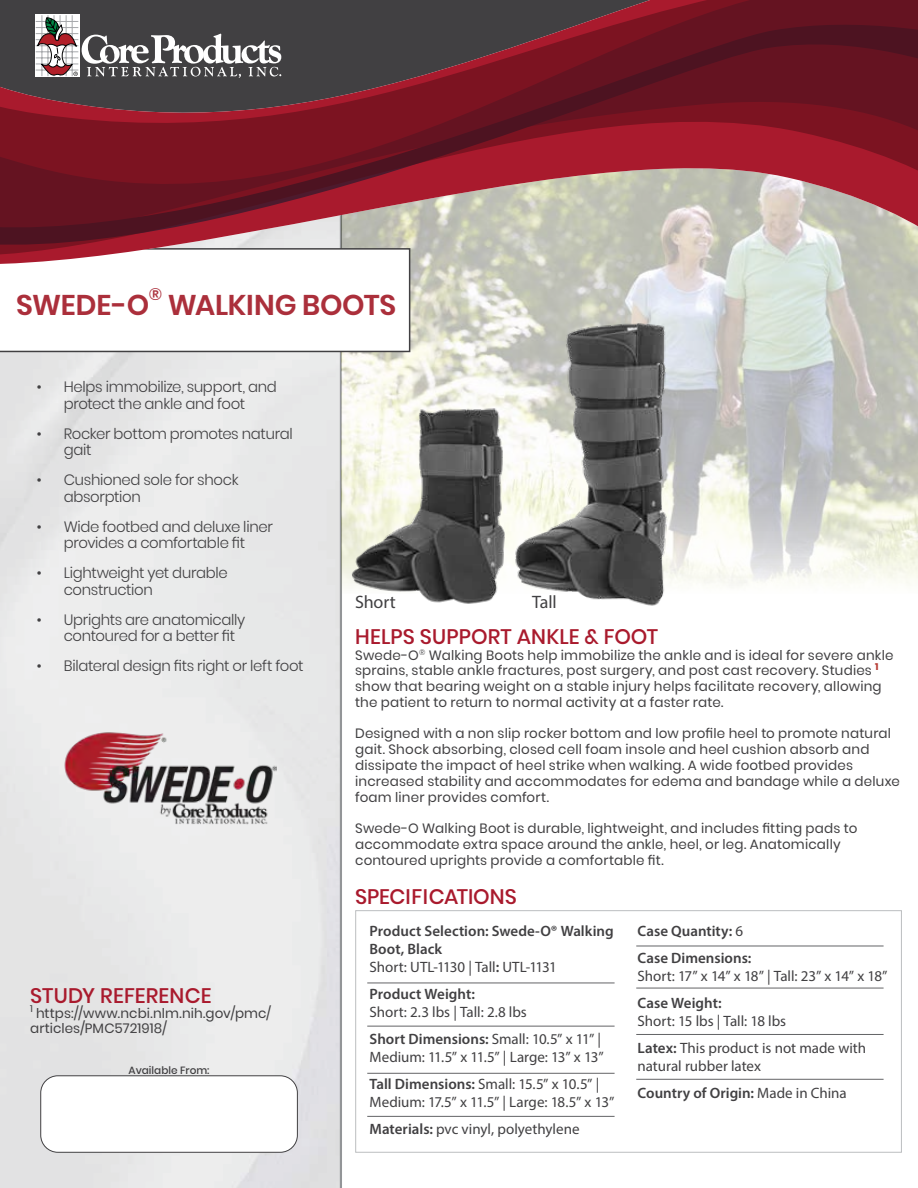
<style>
.page{position:relative;width:918px;height:1188px;background:#fff}
.page>*{position:absolute;margin:0;border:0;box-sizing:border-box;transform-origin:0 0}
.t1{font:600 28.5px "Poppins";letter-spacing:-.01em;color:#ab2f3b}
.t2{font:500 21px "Poppins";letter-spacing:.005em;color:#a91a2d}
.t3{font:18px "Myriad Pro";letter-spacing:-.01em;color:#414042}
.t4{font:600 16.65px "Poppins";color:#ab2f3b}
.t5{font:15px/27px "Myriad Pro";color:#414042}
.t6{font:300 15px/16.5px "Poppins";letter-spacing:-.02em;color:#414042}
.t7{font:600 15px/18px "Myriad Pro";color:#414042}
.t8{font:13.5px/15.8px "Poppins";letter-spacing:.015em;color:#414042}
.t9{font:500 10.5px "Poppins";color:#414042}
.s1{font-weight:400}
.s2{font-weight:600}
</style>
<div class="page">
<div style="left:0;top:418px;width:339px;height:770px;background:#e7e8e8"></div>
<div style="left:41px;top:1076px;width:256px;height:76px;background:#fff;border-radius:17px"></div>
<div style="left:40px;top:1075px;width:258px;height:78px;border:1px solid #414042;border-radius:17px"></div>
<img style="left:712px;top:418px;width:206px;height:168px">
<svg style="left:0;top:390px;width:918px;height:28px;background:#d7d7d7"></svg>
<svg style="left:0;top:245px;width:918px;height:137px"></svg>
<svg style="left:0;top:0;width:918px;height:245px;background:#7f3b44"></svg>
<div style="left:35px;top:15px;width:44px;height:62px;background:#fff"></div>
<hr style="left:36px;top:21px;width:42px;height:1px;background:#a7a9ac">
<hr style="left:36px;top:27px;width:42px;height:1px;background:#a7a9ac">
<hr style="left:36px;top:33px;width:42px;height:1px;background:#a7a9ac">
<hr style="left:36px;top:39px;width:42px;height:1px;background:#a7a9ac">
<hr style="left:36px;top:46px;width:42px;height:1px;background:#a7a9ac">
<hr style="left:36px;top:52px;width:42px;height:1px;background:#a7a9ac">
<hr style="left:36px;top:58px;width:42px;height:1px;background:#a7a9ac">
<hr style="left:36px;top:64px;width:42px;height:1px;background:#a7a9ac">
<hr style="left:36px;top:70px;width:42px;height:1px;background:#a7a9ac">
<hr style="left:72px;top:15px;width:1px;height:61px;background:#a7a9ac">
<hr style="left:66px;top:15px;width:1px;height:61px;background:#a7a9ac">
<hr style="left:60px;top:15px;width:1px;height:61px;background:#a7a9ac">
<hr style="left:54px;top:15px;width:1px;height:61px;background:#a7a9ac">
<hr style="left:48px;top:15px;width:1px;height:61px;background:#a7a9ac">
<hr style="left:42px;top:15px;width:1px;height:61px;background:#a7a9ac">
<svg style="left:37px;top:17px;width:244px;height:61px"></svg>
<img style="left:61px;top:729px;width:216px;height:107px">
<img style="left:327px;top:376px;width:169px;height:231px">
<img style="left:496px;top:267px;width:216px;height:339px">
<div style="left:355px;top:910px;width:547px;height:243px;border:1px solid #bcbec0"></div>
<hr style="left:367px;top:983px;width:248px;height:1px;background:#636466">
<hr style="left:367px;top:1026px;width:248px;height:1px;background:#636466">
<hr style="left:636px;top:946px;width:248px;height:1px;background:#636466">
<hr style="left:367px;top:1073px;width:248px;height:1px;background:#636466">
<hr style="left:636px;top:988px;width:248px;height:1px;background:#636466">
<hr style="left:636px;top:1034px;width:248px;height:1px;background:#636466">
<hr style="left:636px;top:1079px;width:248px;height:1px;background:#636466">
<hr style="left:367px;top:1116px;width:248px;height:1px;background:#636466">
<p class="t4" style="left:149px;top:284px;width:15px">®</p>
<h1 class="t1" style="left:16px;top:289px;width:135px">SWEDE-O</h1>
<h1 class="t1" style="left:168px;top:289px;width:230px">WALKING BOOTS</h1>
<p class="t6" style="left:37px;top:379px;width:242px;text-align:center">• Helps immobilize, support, and protect the ankle and foot</p>
<p class="t6" style="left:64px;top:425px;width:231px;text-indent:-27px">• Rocker bottom promotes natural gait</p>
<p class="t6" style="left:64px;top:472px;width:176px;text-indent:-27px">• Cushioned sole for shock absorption</p>
<p class="t6" style="left:37px;top:518px;width:238px;text-align:center">• Wide footbed and deluxe liner provides a comfortable fit</p>
<p class="t6" style="left:64px;top:565px;width:166px;text-indent:-27px">• Lightweight yet durable construction</p>
<p class="t6" style="left:64px;top:611px;width:183px;text-indent:-27px">• Uprights are anatomically contoured for a better fit</p>
<p class="t6" style="left:37px;top:658px;width:268px">• Bilateral design fits right or left foot</p>
<h2 class="t2" style="left:30px;top:983px;width:183px">STUDY REFERENCE</h2>
<p class="t8" style="left:30px;top:1006px;width:243px;line-height:15px"><sup>1</sup> https://www.ncbi.nlm.nih.gov/pmc/ articles/PMC5721918/</p>
<p class="t9" style="left:129px;top:1064px;width:83px">Available From:</p>
<h3 class="t3" style="left:355px;top:591px;width:42px">Short</h3>
<h3 class="t3" style="left:532px;top:591px;width:26px">Tall</h3>
<h2 class="t2" style="left:355px;top:624px;width:305px">HELPS SUPPORT ANKLE &amp; FOOT</h2>
<p class="t8" style="left:355px;top:647px;width:540px">Swede-O<sup>®</sup> Walking Boots help immobilize the ankle and is ideal for severe ankle sprains, stable ankle fractures, post surgery, and post cast recovery. Studies <sup>1 </sup>show that bearing weight on a stable injury helps facilitate recovery, allowing the patient to return to normal activity at a faster rate.</p>
<p class="t8" style="left:355px;top:726px;width:546px">Designed with a non slip rocker bottom and low profile heel to promote natural gait. Shock absorbing, closed cell foam insole and heel cushion absorb and dissipate the impact of heel strike when walking. A wide footbed provides increased stability and accommodates for edema and bandage while a deluxe foam liner provides comfort.</p>
<p class="t8" style="left:355px;top:820px;width:504px">Swede-O Walking Boot is durable, lightweight, and includes fitting pads to accommodate extra space around the ankle, heel, or leg. Anatomically contoured uprights provide a comfortable fit.</p>
<h2 class="t2" style="left:355px;top:884px;width:163px">SPECIFICATIONS</h2>
<p class="t7" style="left:370px;top:921px;width:246px">Product Selection: Swede-O® Walking<br>Boot, Black<br><span class="s1">Short: UTL-1130 | Tall</span>: <span class="s1">UTL-1131</span></p>
<p class="t7" style="left:370px;top:984px;width:107px">Product Weight:</p>
<p class="t5" style="left:370px;top:998px;width:233px">Short: 2.3 lbs | Tall: 2.8 lbs<br><span class="s2">Short Dimensions:</span> Small: 10.5” x 11” |</p>
<p class="t5" style="left:370px;top:1043px;width:236px">Medium: 11.5” x 11.5” | Large: 13” x 13”<br><span class="s2">Tall Dimensions:</span> Small: 15.5” x 10.5” |</p>
<p class="t5" style="left:370px;top:1088px;width:246px">Medium: 17.5” x 11.5” | Large: 18.5” x 13”<br><span class="s2">Materials:</span> pvc vinyl, polyethylene</p>
<p class="t7" style="left:638px;top:917px;width:115px;line-height:27px">Case Quantity: <span class="s1">6<br></span>Case Dimensions:</p>
<p class="t5" style="left:638px;top:962px;width:252px">Short: 17” x 14” x 18” | Tall: 23” x 14” x 18”</p>
<p class="t7" style="left:638px;top:993px;width:86px">Case Weight:</p>
<p class="t5" style="left:638px;top:1007px;width:230px">Short: 15 lbs | Tall: 18 lbs<br><span class="s2">Latex:</span> This product is not made with</p>
<p class="t5" style="left:638px;top:1052px;width:211px">natural rubber latex<br><span class="s2">Country of Origin:</span> Made in China</p>
</div>
